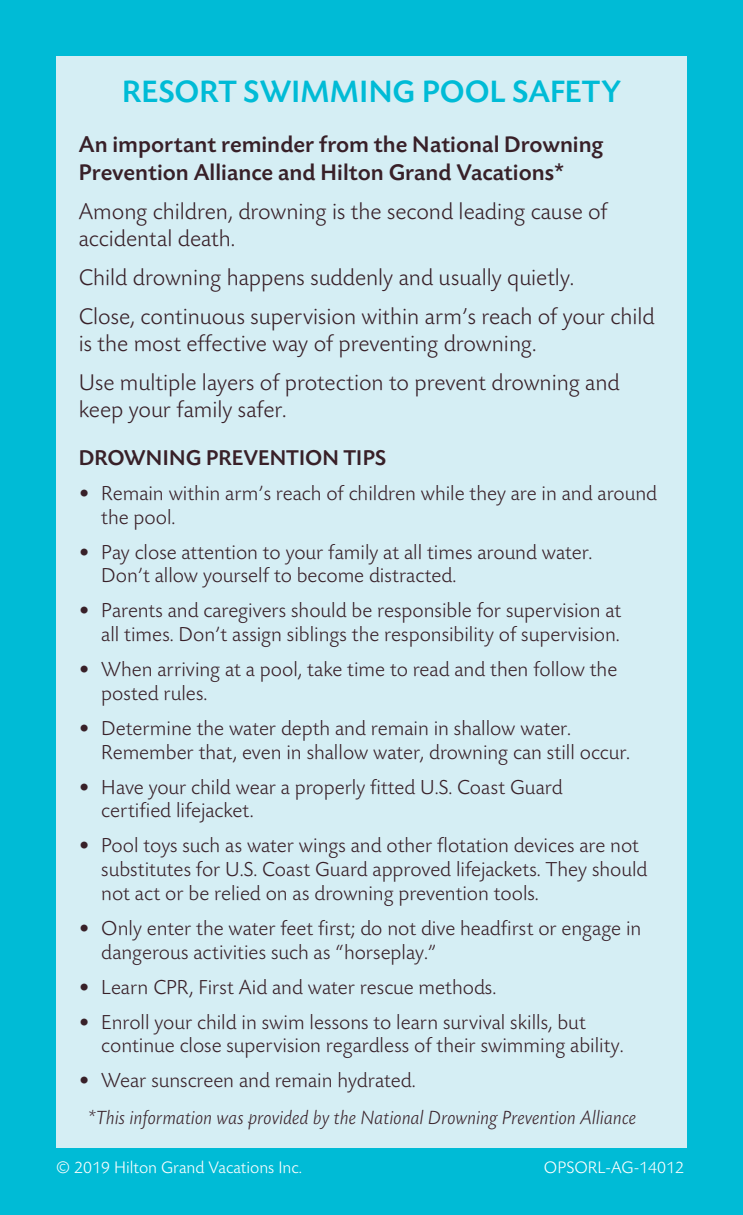
<style>
.page{position:relative;width:743px;height:1215px;background:#fff}
.page>*{position:absolute;margin:0;border:0;box-sizing:border-box;transform-origin:0 0}
.t1{font:500 32.5px "Today Sans BEF";color:#00bbd6}
.t2{font:300 23.75px/38.8px "Today Sans BEF";color:#382028}
.t3{font:500 23.75px/27.5px "Today Sans BEF";color:#382028}
.t4{font:500 22.5px "Today Sans BEF";color:#382028}
.t5{font:300 21.25px/23.8px "Today Sans BEF";color:#382028}
.t6{font:italic 300 20px "Today Sans BEF";color:#382028}
.t7{font:300 17.5px "Today Sans BEF";color:#fff}
</style>
<div class="page">
<div style="left:0;top:0;width:742px;height:1215px;background:#00bbd6"></div>
<div style="left:56px;top:56px;width:630px;height:1092px;background:#d5eef4"></div>
<h1 class="t1" style="left:122px;top:75px;width:500px">RESORT SWIMMING POOL SAFETY</h1>
<p class="t3" style="left:79px;top:132px;width:526px">An important reminder from the National Drowning<br>Prevention Alliance and Hilton Grand Vacations*</p>
<p class="t2" style="left:79px;top:198px;width:530px;line-height:27.5px">Among children, drowning is the second leading cause of accidental death.</p>
<p class="t2" style="left:79px;top:259px;width:577px">Child drowning happens suddenly and usually quietly.<br>Close, continuous supervision within arm’s reach of your child</p>
<p class="t2" style="left:79px;top:325px;width:542px">is the most effective way of preventing drowning.<br>Use multiple layers of protection to prevent drowning and</p>
<p class="t2" style="left:79px;top:391px;width:209px">keep your family safer.</p>
<p class="t4" style="left:79px;top:446px;width:309px">DROWNING PREVENTION TIPS</p>
<p class="t5" style="left:101px;top:482px;width:557px;text-indent:-23px">• Remain within arm’s reach of children while they are in and around the pool.</p>
<p class="t5" style="left:101px;top:541px;width:492px;text-indent:-23px">• Pay close attention to your family at all times around water.<br>Don’t allow yourself to become distracted.</p>
<p class="t5" style="left:79px;top:599px;width:544px;text-align:right">• Parents and caregivers should be responsible for supervision at all times. Don’t assign siblings the responsibility of supervision.</p>
<p class="t5" style="left:101px;top:658px;width:517px;text-indent:-23px">• When arriving at a pool, take time to read and then follow the posted rules.</p>
<p class="t5" style="left:101px;top:717px;width:530px;text-indent:-23px">• Determine the water depth and remain in shallow water.<br>Remember that, even in shallow water, drowning can still occur.</p>
<p class="t5" style="left:101px;top:776px;width:463px;text-indent:-23px">• Have your child wear a properly fitted U.S. Coast Guard certified lifejacket.</p>
<p class="t5" style="left:101px;top:835px;width:547px;text-indent:-23px">• Pool toys such as water wings and other flotation devices are not substitutes for U.S. Coast Guard approved lifejackets. They should not act or be relied on as drowning prevention tools.</p>
<p class="t5" style="left:101px;top:917px;width:541px;text-indent:-23px">• Only enter the water feet first; do not dive headfirst or engage in dangerous activities such as “horseplay.”</p>
<p class="t5" style="left:79px;top:976px;width:419px">• Learn CPR, First Aid and water rescue methods.</p>
<p class="t5" style="left:101px;top:1011px;width:524px;text-indent:-23px">• Enroll your child in swim lessons to learn survival skills, but continue close supervision regardless of their swimming ability.</p>
<p class="t5" style="left:79px;top:1070px;width:338px">• Wear sunscreen and remain hydrated.</p>
<p class="t6" style="left:88px;top:1107px;width:550px">*This information was provided by the National Drowning Prevention Alliance</p>
<p class="t7" style="left:56px;top:1158px;width:247px">© 2019 Hilton Grand Vacations Inc.</p>
<p class="t7" style="left:544px;top:1158px;width:142px">OPSORL-AG-14012</p>
</div>
